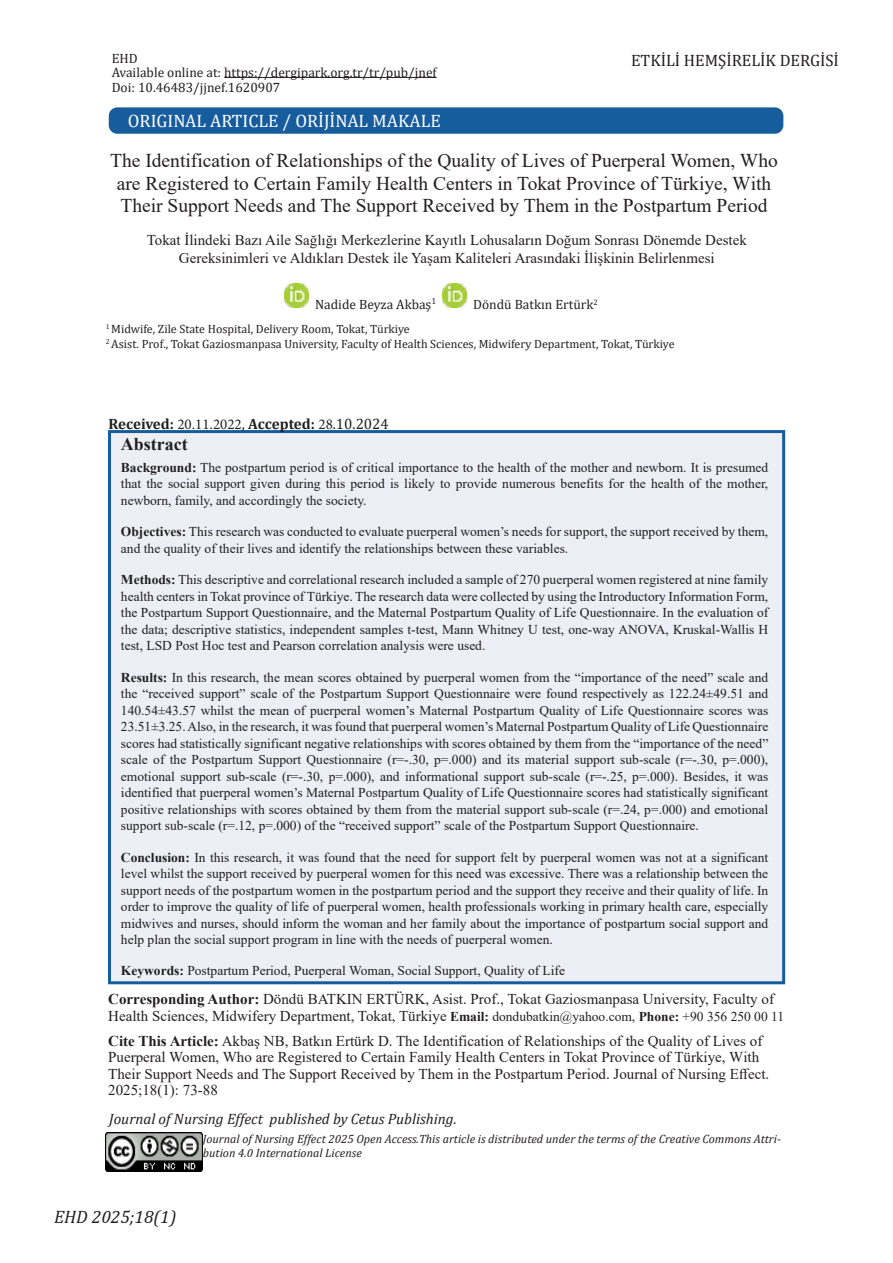
<style>
.page{position:relative;width:893px;height:1263px;background:#fff}
.page>*{position:absolute;margin:0;border:0;box-sizing:border-box;transform-origin:0 0}
.anabaşlık{font:19.5px/22.5px "Times New Roman";color:#231f20;text-align:center}
.t1{font:18px "Cambria";color:#fff}
.t2{font:italic 18px "Cambria";color:#231f20}
.t3{font:700 18px "Times New Roman";color:#231f20}
.t4{font:16.5px "Cambria";color:#231f20}
.nasıl_atıf_yaplmalı{font:15px/16.5px "Times New Roman";color:#231f20}
._2__başlık{font:15px/18px "Times New Roman";color:#231f20;text-align:center}
.t5{font:italic 15px "Cambria";color:#231f20}
.t6{font:700 15px "Cambria";letter-spacing:-.005em;color:#231f20}
.t7{font:13.5px/16.5px "Times New Roman";color:#231f20;text-align:justify}
.t8{font:13.5px/15.1px "Cambria";color:#231f20}
.t9{font:12px "Cambria";color:#231f20}
.t10{font:italic 12px/14.4px "Cambria";color:#231f20}
.s1{font-family:"Minion Pro";font-weight:400}
.s2{font-weight:400}
.s3{font-weight:700}
.s4{font-weight:700;font-size:13.5px}
.s5{font-size:13.5px}
</style>
<div class="page">
<div style="left:109px;top:107px;width:674px;height:27px;background:#175d9e;border-radius:9px"></div>
<hr style="left:224px;top:77px;width:213px;height:1px;background:#231f20">
<div style="left:108px;top:430px;width:677px;height:554px;background:#eceff6;border:3px solid #175d9e"></div>
<img style="left:106px;top:1132px;width:96px;height:39px">
<img style="left:284px;top:284px;width:24px;height:24px">
<img style="left:443px;top:284px;width:24px;height:24px">
<p class="t8" style="left:112px;top:51px;width:27px">EHD</p>
<p class="t8" style="left:112px;top:64px;width:327px">Available online at: https://dergipark.org.tr/tr/pub/jnef<br>Doi: 10.46483/jjnef.1620907</p>
<p class="t1" style="left:128px;top:111px;width:314px">ORIGINAL ARTICLE / ORİJİNAL MAKALE</p>
<p class="t4" style="left:631px;top:51px;width:209px">ETKİLİ HEMŞİRELİK DERGİSİ</p>
<p class="anabaşlık" style="left:110px;top:149px;width:669px">The Identification of Relationships of the Quality of Lives of Puerperal Women, Who are Registered to Certain Family Health Centers in Tokat Province of Türkiye, With<br>Their Support Needs and The Support Received by Them in the Postpartum Period</p>
<p class="_2__başlık" style="left:147px;top:231px;width:602px">Tokat İlindeki Bazı Aile Sağlığı Merkezlerine Kayıtlı Lohusaların Doğum Sonrası Dönemde Destek<br>Gereksinimleri ve Aldıkları Destek ile Yaşam Kaliteleri Arasındaki İlişkinin Belirlenmesi</p>
<p class="t8" style="left:315px;top:297px;width:123px">Nadide Beyza Akbaş<sup>1</sup></p>
<p class="t8" style="left:473px;top:297px;width:126px">Döndü Batkın Ertürk<sup>2</sup></p>
<p class="t9" style="left:106px;top:322px;width:305px"><sup>1</sup> Midwife, Zile State Hospital, Delivery Room, Tokat, Türkiye</p>
<p class="t9" style="left:106px;top:337px;width:570px"><sup>2</sup> Asist. Prof., Tokat Gaziosmanpasa University, Faculty of Health Sciences, Midwifery Department, Tokat, Türkiye</p>
<p class="t6" style="left:109px;top:413px;width:282px">Received: <span class="s1">20.11.2022</span><span class="s2">,</span> Accepted: <span class="s1">28</span><span class="s2">.10.2024</span></p>
<p class="t3" style="left:121px;top:431px;width:68px">Abstract</p>
<p class="t7" style="left:121px;top:459px;width:649px"><span class="s3">Background:</span> The postpartum period is of critical importance to the health of the mother and newborn. It is presumed that the social support given during this period is likely to provide numerous benefits for the health of the mother, newborn, family, and accordingly the society.</p>
<p class="t7" style="left:121px;top:523px;width:649px"><span class="s3">Objectives:</span> This research was conducted to evaluate puerperal women’s needs for support, the support received by them, and the quality of their lives and identify the relationships between these variables.</p>
<p class="t7" style="left:121px;top:571px;width:649px"><span class="s3">Methods:</span> This descriptive and correlational research included a sample of 270 puerperal women registered at nine family health centers in Tokat province of Türkiye. The research data were collected by using the Introductory Information Form, the Postpartum Support Questionnaire, and the Maternal Postpartum Quality of Life Questionnaire. In the evaluation of the data; descriptive statistics, independent samples t-test, Mann Whitney U test, one-way ANOVA, Kruskal-Wallis H test, LSD Post Hoc test and Pearson correlation analysis were used.</p>
<p class="t7" style="left:121px;top:668px;width:649px"><span class="s3">Results:</span> In this research, the mean scores obtained by puerperal women from the “importance of the need” scale and the “received support” scale of the Postpartum Support Questionnaire were found respectively as 122.24±49.51 and 140.54±43.57 whilst the mean of puerperal women’s Maternal Postpartum Quality of Life Questionnaire scores was 23.51±3.25. Also, in the research, it was found that puerperal women’s Maternal Postpartum Quality of Life Questionnaire scores had statistically significant negative relationships with scores obtained by them from the “importance of the need” scale of the Postpartum Support Questionnaire (r=-.30, p=.000) and its material support sub-scale (r=-.30, p=.000), emotional support sub-scale (r=-.30, p=.000), and informational support sub-scale (r=-.25, p=.000). Besides, it was identified that puerperal women’s Maternal Postpartum Quality of Life Questionnaire scores had statistically significant positive relationships with scores obtained by them from the material support sub-scale (r=.24, p=.000) and emotional support sub-scale (r=.12, p=.000) of the “received support” scale of the Postpartum Support Questionnaire.</p>
<p class="t7" style="left:121px;top:848px;width:649px"><span class="s3">Conclusion:</span> In this research, it was found that the need for support felt by puerperal women was not at a significant level whilst the support received by puerperal women for this need was excessive. There was a relationship between the support needs of the postpartum women in the postpartum period and the support they receive and their quality of life. In order to improve the quality of life of puerperal women, health professionals working in primary health care, especially midwives and nurses, should inform the woman and her family about the importance of postpartum social support and help plan the social support program in line with the needs of puerperal women.</p>
<p class="t7" style="left:121px;top:962px;width:446px"><span class="s3">Keywords:</span> Postpartum Period, Puerperal Woman, Social Support, Quality of Life</p>
<p class="nasıl_atıf_yaplmalı" style="left:108px;top:990px;width:677px"><span class="s3">Corresponding Author:</span> Döndü BATKIN ERTÜRK, Asist. Prof., Tokat Gaziosmanpasa University, Faculty of<br>Health Sciences, Midwifery Department, Tokat, Türkiye <span class="s4">Email:</span> <span class="s5">dondubatkin@yahoo.com,</span> <span class="s4">Phone:</span> <span class="s5">+90 356 250 00 11</span></p>
<p class="nasıl_atıf_yaplmalı" style="left:108px;top:1032px;width:662px"><span class="s3">Cite This Article:</span> Akbaş NB, Batkın Ertürk D. The Identification of Relationships of the Quality of Lives of Puerperal Women, Who are Registered to Certain Family Health Centers in Tokat Province of Türkiye, With Their Support Needs and The Support Received by Them in the Postpartum Period. Journal of Nursing Effect.<br>2025;18(1): 73-88</p>
<p class="t5" style="left:109px;top:1109px;width:349px">Journal of Nursing Effect published by Cetus Publishing.</p>
<p class="t10" style="left:203px;top:1131px;width:580px">Journal of Nursing Effect 2025 Open Access.This article is distributed under the terms of the Creative Commons Attri&shy;bution 4.0 International License</p>
<h2 class="t2" style="left:54px;top:1204px;width:124px">EHD 2025;18(1)</h2>
</div>
